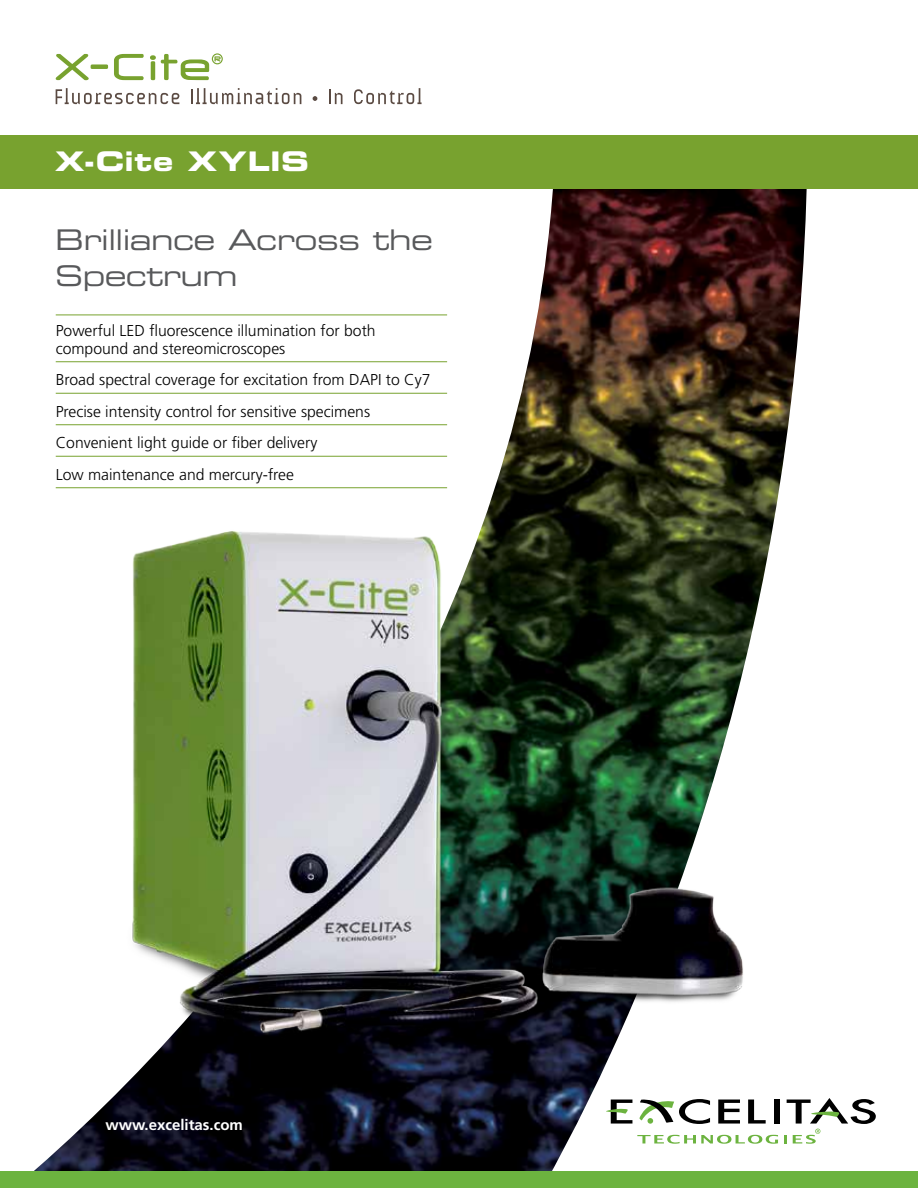
<style>
.page{position:relative;width:918px;height:1188px;background:#fff}
.page>*{position:absolute;margin:0;border:0;box-sizing:border-box;transform-origin:0 0}
.t1{font:28.5px/36px "Eurostile LT Std Ex 2";letter-spacing:-.02em;color:#58595b}
.t2{font:27px "Eurostile Bold Extended Two";letter-spacing:.025em;color:#fff}
.t3{font:300 15.75px/31.5px "Frutiger LT Std";color:#000}
.t4{font:700 15px "Frutiger LT Std";color:#fff}
</style>
<div class="page">
<img style="left:14px;top:189px;width:793px;height:983px">
<img style="left:106px;top:495px;width:644px;height:555px">
<div style="left:0;top:135px;width:918px;height:54px;background:#78a22f"></div>
<div style="left:0;top:1172px;width:918px;height:16px;background:#6cb33f"></div>
<hr style="left:56px;top:315px;width:391px;height:1px;background:#78a22f">
<hr style="left:56px;top:361px;width:391px;height:1px;background:#78a22f">
<hr style="left:56px;top:393px;width:391px;height:1px;background:#78a22f">
<hr style="left:56px;top:424px;width:391px;height:1px;background:#78a22f">
<hr style="left:56px;top:456px;width:391px;height:1px;background:#78a22f">
<hr style="left:56px;top:487px;width:391px;height:1px;background:#78a22f">
<svg style="left:718px;top:1100px;width:22px;height:24px"></svg>
<svg style="left:748px;top:1100px;width:18px;height:24px"></svg>
<div style="left:774px;top:1100px;width:6px;height:24px;background:#000"></div>
<svg style="left:637px;top:1135px;width:141px;height:9px"></svg>
<svg style="left:606px;top:1100px;width:26px;height:24px"></svg>
<svg style="left:639px;top:1098px;width:71px;height:26px"></svg>
<svg style="left:784px;top:1098px;width:92px;height:46px"></svg>
<svg style="left:56px;top:54px;width:52px;height:26px"></svg>
<svg style="left:114px;top:54px;width:30px;height:26px"></svg>
<svg style="left:56px;top:88px;width:123px;height:16px"></svg>
<svg style="left:191px;top:88px;width:110px;height:16px"></svg>
<svg style="left:313px;top:96px;width:4px;height:5px"></svg>
<svg style="left:329px;top:89px;width:14px;height:15px"></svg>
<svg style="left:354px;top:88px;width:68px;height:16px"></svg>
<svg style="left:150px;top:53px;width:73px;height:27px"></svg>
<h2 class="t2" style="left:55px;top:143px;width:255px">X-Cite XYLIS</h2>
<h1 class="t1" style="left:55px;top:221px;width:379px">Brilliance Across the<br>Spectrum</h1>
<p class="t3" style="left:56px;top:321px;width:322px;line-height:18px">Powerful LED fluorescence illumination for both compound and stereomicroscopes</p>
<p class="t3" style="left:56px;top:364px;width:376px">Broad spectral coverage for excitation from DAPI to Cy7<br>Precise intensity control for sensitive specimens Convenient light guide or fiber delivery<br>Low maintenance and mercury-free</p>
<p class="t4" style="left:105px;top:1116px;width:139px">www.excelitas.com</p>
</div>
